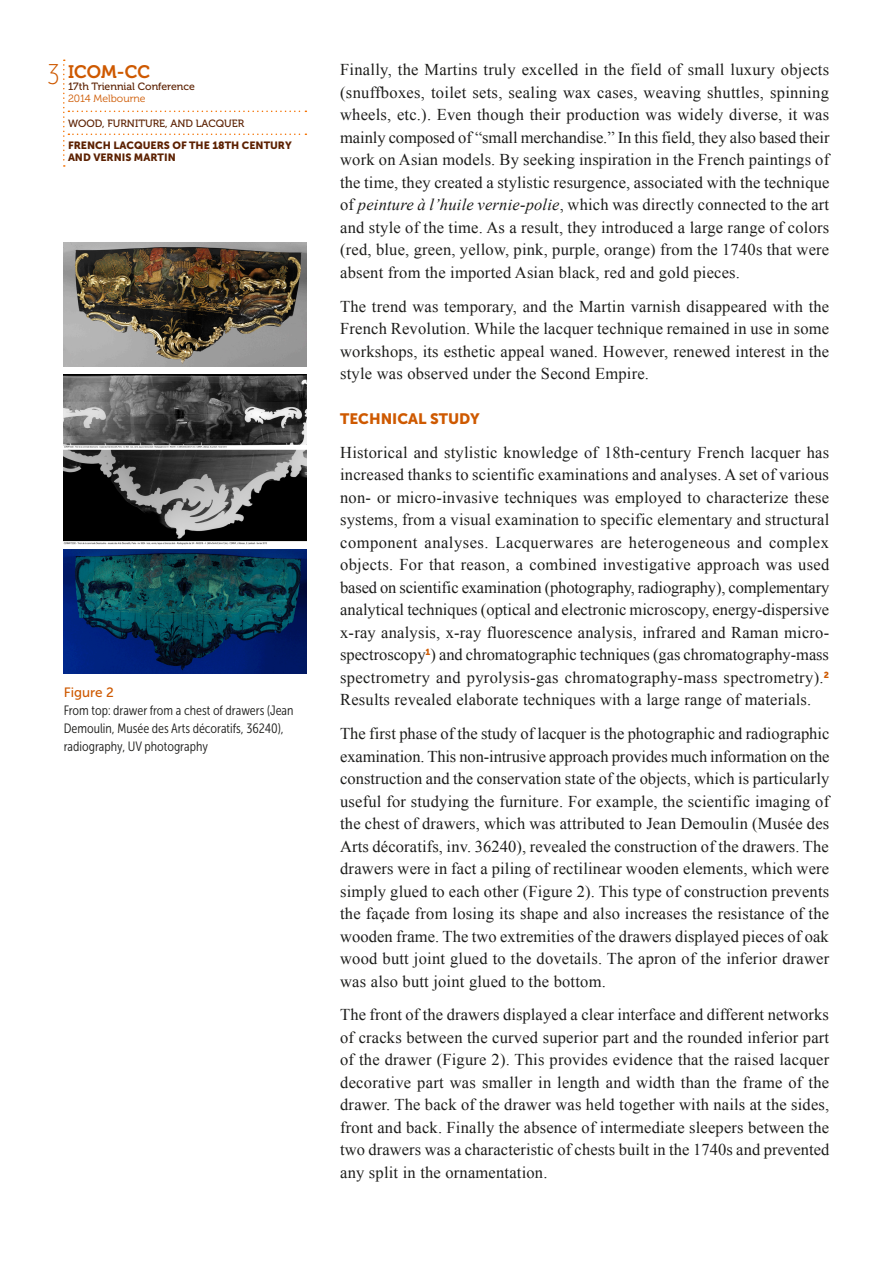
<style>
.page{position:relative;width:893px;height:1263px;background:#fff}
.page>*{position:absolute;margin:0;border:0;box-sizing:border-box;transform-origin:0 0}
.t1{font:18px "Museo 700";letter-spacing:-.005em;color:#ce5900}
.t2{font:16.5px/22.5px "Times New Roman";letter-spacing:.01em;color:#1d1d1b;text-align:justify}
.t3{font:15px "Museo Sans 900";color:#ce5900}
.t4{font:13.5px/18px "Museo Sans Cond 300";color:#1d1d1b}
.t5{font:13.5px "Museo Sans 500";color:#ce5900}
.t6{font:10.5px "Museo 500";color:#5c2102}
.t7{font:10.5px/12px "Museo Sans 900";color:#5c2102}
.t8{font:10.5px "Museo 300";color:#ce5900}
.s1{font-family:"Museo Sans Cond 100";font-size:28.5px}
.s2{font-style:italic}
</style>
<div class="page">
<svg style="left:63px;top:60px;width:243px;height:107px"></svg>
<img style="left:64px;top:242px;width:242px;height:124px">
<img style="left:64px;top:374px;width:242px;height:171px">
<img style="left:64px;top:549px;width:242px;height:124px">
<p class="t1" style="left:47px;top:61px;width:105px"><span class="s1">3</span> ICOM-CC</p>
<p class="t6" style="left:68px;top:80px;width:128px">17th Triennial Conference</p>
<p class="t8" style="left:68px;top:92px;width:79px">2014 Melbourne</p>
<p class="t6" style="left:68px;top:118px;width:178px">WOOD, FURNITURE, AND LACQUER</p>
<p class="t7" style="left:68px;top:139px;width:225px">FRENCH LACQUERS OF THE 18TH CENTURY<br>AND VERNIS MARTIN</p>
<p class="t5" style="left:64px;top:685px;width:52px">Figure 2</p>
<p class="t4" style="left:64px;top:701px;width:231px">From top: drawer from a chest of drawers (Jean<br>Demoulin, Musée des Arts décoratifs, 36240), radiography, UV photography</p>
<p class="t2" style="left:340px;top:58px;width:491px">Finally, the Martins truly excelled in the field of small luxury objects (snuffboxes, toilet sets, sealing wax cases, weaving shuttles, spinning wheels, etc.). Even though their production was widely diverse, it was mainly composed of “small merchandise.” In this field, they also based their work on Asian models. By seeking inspiration in the French paintings of the time, they created a stylistic resurgence, associated with the technique of <span class="s2">peinture à l’huile vernie-polie</span>, which was directly connected to the art and style of the time. As a result, they introduced a large range of colors (red, blue, green, yellow, pink, purple, orange) from the 1740s that were absent from the imported Asian black, red and gold pieces.</p>
<p class="t2" style="left:340px;top:294px;width:491px">The trend was temporary, and the Martin varnish disappeared with the French Revolution. While the lacquer technique remained in use in some workshops, its esthetic appeal waned. However, renewed interest in the style was observed under the Second Empire.</p>
<p class="t3" style="left:340px;top:410px;width:141px">TECHNICAL STUDY</p>
<p class="t2" style="left:340px;top:441px;width:491px">Historical and stylistic knowledge of 18th-century French lacquer has increased thanks to scientific examinations and analyses. A set of various non- or micro-invasive techniques was employed to characterize these systems, from a visual examination to specific elementary and structural component analyses. Lacquerwares are heterogeneous and complex objects. For that reason, a combined investigative approach was used based on scientific examination (photography, radiography), complementary analytical techniques (optical and electronic microscopy, energy-dispersive x-ray analysis, x-ray fluorescence analysis, infrared and Raman micro&shy;spectroscopy<sup>1</sup>) and chromatographic techniques (gas chromatography-mass spectrometry and pyrolysis-gas chromatography-mass spectrometry).<sup>2<br></sup>Results revealed elaborate techniques with a large range of materials.</p>
<p class="t2" style="left:340px;top:722px;width:491px">The first phase of the study of lacquer is the photographic and radiographic examination. This non-intrusive approach provides much information on the construction and the conservation state of the objects, which is particularly useful for studying the furniture. For example, the scientific imaging of the chest of drawers, which was attributed to Jean Demoulin (Musée des Arts décoratifs, inv. 36240), revealed the construction of the drawers. The drawers were in fact a piling of rectilinear wooden elements, which were simply glued to each other (Figure 2). This type of construction prevents the façade from losing its shape and also increases the resistance of the wooden frame. The two extremities of the drawers displayed pieces of oak wood butt joint glued to the dovetails. The apron of the inferior drawer was also butt joint glued to the bottom.</p>
<p class="t2" style="left:340px;top:1003px;width:491px">The front of the drawers displayed a clear interface and different networks of cracks between the curved superior part and the rounded inferior part of the drawer (Figure 2). This provides evidence that the raised lacquer decorative part was smaller in length and width than the frame of the drawer. The back of the drawer was held together with nails at the sides, front and back. Finally the absence of intermediate sleepers between the two drawers was a characteristic of chests built in the 1740s and prevented any split in the ornamentation.</p>
</div>
